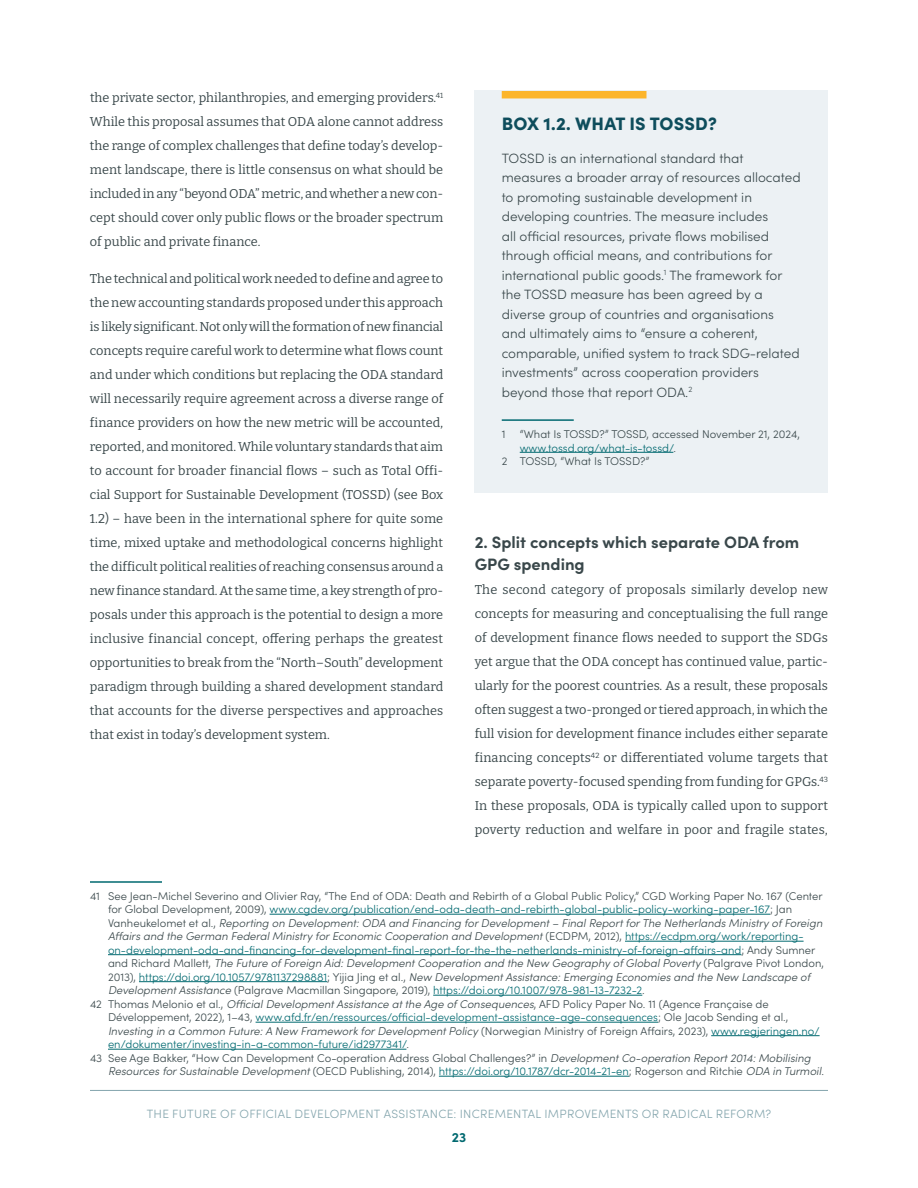
<style>
.page{position:relative;width:918px;height:1188px;background:#fff}
.page>*{position:absolute;margin:0;border:0;box-sizing:border-box;transform-origin:0 0}
.t1{font:900 18px "Sofia Pro";letter-spacing:.01em;color:#0e4d5c}
.t2{font:700 16.5px/22.5px "Sofia Pro";color:#39474a}
.t3{font:300 13.5px/19.5px "Sofia Pro";color:#39474a}
.t4{font:700 13.5px "Sofia Pro";color:#016970}
.t5{font:12.75px/24px "Bitter";color:#39474a;text-align:justify}
.t6{font:300 12px "Sofia Pro";letter-spacing:.025em;color:#84a5ad}
.t7{font:italic 300 11.25px "Sofia Pro";color:#39474a}
.t8{font:300 11.25px "Sofia Pro";color:#016970}
.t9{font:300 11.25px "Sofia Pro";color:#39474a}
.s1{color:#39474a}
.s2{font-style:normal}
.s3{font-style:normal;color:#016970}
.s4{font-style:italic;color:#39474a}
.s5{font-style:italic}
</style>
<div class="page">
<hr style="left:90px;top:1090px;width:738px;height:1px;background:#84a5ad">
<hr style="left:90px;top:881px;width:72px;height:2px;background:#016970">
<hr style="left:270px;top:914px;width:500px;height:1px;background:#016970">
<hr style="left:625px;top:941px;width:179px;height:1px;background:#016970">
<hr style="left:108px;top:954px;width:633px;height:1px;background:#016970">
<hr style="left:139px;top:981px;width:188px;height:1px;background:#016970">
<hr style="left:433px;top:995px;width:209px;height:1px;background:#016970">
<hr style="left:256px;top:1022px;width:402px;height:1px;background:#016970">
<hr style="left:711px;top:1035px;width:109px;height:1px;background:#016970">
<hr style="left:108px;top:1049px;width:298px;height:1px;background:#016970">
<hr style="left:439px;top:1076px;width:190px;height:1px;background:#016970">
<div style="left:475px;top:90px;width:353px;height:402px;background:#ecf1f4"></div>
<div style="left:502px;top:91px;width:144px;height:7px;background:#fcb52b"></div>
<hr style="left:502px;top:419px;width:72px;height:2px;background:#016970">
<hr style="left:520px;top:452px;width:153px;height:1px;background:#016970">
<p class="t5" style="left:90px;top:85px;width:355px">the private sector, philanthropies, and emerging providers.<sup>41<br></sup>While this proposal assumes that ODA alone cannot address the range of complex challenges that define today’s develop&shy;ment landscape, there is little consensus on what should be included in any “beyond ODA” metric, and whether a new con&shy;cept should cover only public flows or the broader spectrum of public and private finance.</p>
<p class="t5" style="left:90px;top:267px;width:355px">The technical and political work needed to define and agree to the new accounting standards proposed under this approach is likely significant. Not only will the formation of new financial concepts require careful work to determine what flows count and under which conditions but replacing the ODA standard will necessarily require agreement across a diverse range of finance providers on how the new metric will be accounted, reported, and monitored. While voluntary standards that aim to account for broader financial flows – such as Total Offi&shy;cial Support for Sustainable Development (TOSSD) (see Box 1.2) – have been in the international sphere for quite some time, mixed uptake and methodological concerns highlight the difficult political realities of reaching consensus around a new finance standard. At the same time, a key strength of pro&shy;posals under this approach is the potential to design a more inclusive financial concept, offering perhaps the greatest opportunities to break from the “North–South” development paradigm through building a shared development standard that accounts for the diverse perspectives and approaches that exist in today’s development system.</p>
<h1 class="t1" style="left:502px;top:110px;width:217px">BOX 1.2. WHAT IS TOSSD?</h1>
<p class="t3" style="left:502px;top:148px;width:300px">TOSSD is an international standard that measures a broader array of resources allocated to promoting sustainable development in developing countries. The measure includes<br>all official resources, private flows mobilised through official means, and contributions for international public goods.<sup>1</sup> The framework for the TOSSD measure has been agreed by a diverse group of countries and organisations and ultimately aims to “ensure a coherent, comparable, unified system to track SDG-related investments” across cooperation providers beyond those that report ODA.<sup>2</sup></p>
<p class="t9" style="left:502px;top:426px;width:5px">1</p>
<p class="t9" style="left:520px;top:426px;width:282px">“What Is TOSSD?” TOSSD, accessed November 21, 2024,</p>
<p class="t8" style="left:520px;top:440px;width:158px">www.tossd.org/what-is-tossd/<span class="s1">.</span></p>
<p class="t9" style="left:502px;top:453px;width:149px">2 TOSSD, “What Is TOSSD?”</p>
<p class="t2" style="left:475px;top:529px;width:326px">2. Split concepts which separate ODA from<br>GPG spending</p>
<p class="t5" style="left:475px;top:577px;width:355px">The second category of proposals similarly develop new concepts for measuring and conceptualising the full range of development finance flows needed to support the SDGs yet argue that the ODA concept has continued value, partic&shy;ularly for the poorest countries. As a result, these proposals often suggest a two-pronged or tiered approach, in which the full vision for development finance includes either separate financing concepts<sup>42</sup> or differentiated volume targets that separate poverty-focused spending from funding for GPGs.<sup>43<br></sup>In these proposals, ODA is typically called upon to support poverty reduction and welfare in poor and fragile states,</p>
<p class="t9" style="left:90px;top:888px;width:734px">41 See Jean-Michel Severino and Olivier Ray, “The End of ODA: Death and Rebirth of a Global Public Policy,” CGD Working Paper No. 167 (Center</p>
<p class="t8" style="left:108px;top:901px;width:686px"><span class="s1">for Global Development, 2009),</span> www.cgdev.org/publication/end-oda-death-and-rebirth-global-public-policy-working-paper-167<span class="s1">; Jan</span></p>
<p class="t7" style="left:108px;top:915px;width:716px"><span class="s2">Vanheukelomet et al.,</span> Reporting on Development: ODA and Financing for Development – Final Report for The Netherlands Ministry of Foreign</p>
<p class="t7" style="left:108px;top:928px;width:697px">Affairs and the German Federal Ministry for Economic Cooperation and Development <span class="s2">(ECDPM, 2012),</span> <span class="s3">https://ecdpm.org/work/reporting-</span></p>
<p class="t8" style="left:108px;top:942px;width:709px">on-development-oda-and-financing-for-development-final-report-for-the-the-netherlands-ministry-of-foreign-affairs-and<span class="s1">; Andy Sumner</span></p>
<p class="t7" style="left:108px;top:955px;width:718px"><span class="s2">and Richard Mallett,</span> The Future of Foreign Aid: Development Cooperation and the New Geography of Global Poverty <span class="s2">(Palgrave Pivot London,</span></p>
<p class="t7" style="left:108px;top:969px;width:704px"><span class="s2">2013),</span> <span class="s3">https://doi.org/10.1057/9781137298881</span><span class="s2">; Yijia Jing et al.,</span> New Development Assistance: Emerging Economies and the New Landscape of</p>
<p class="t8" style="left:108px;top:982px;width:538px"><span class="s4">Development Assistance</span> <span class="s1">(Palgrave Macmillan Singapore, 2019),</span> https://doi.org/10.1007/978-981-13-7232-2<span class="s1">.</span></p>
<p class="t9" style="left:90px;top:996px;width:680px">42 Thomas Melonio et al., <span class="s5">Official Development Assistance at the Age of Consequences</span>, AFD Policy Paper No. 11 (Agence Française de</p>
<p class="t8" style="left:108px;top:1009px;width:682px"><span class="s1">Développement, 2022), 1–43,</span> www.afd.fr/en/ressources/official-development-assistance-age-consequences<span class="s1">; Ole Jacob Sending et al.,</span></p>
<p class="t7" style="left:108px;top:1023px;width:713px">Investing in a Common Future: A New Framework for Development Policy <span class="s2">(Norwegian Ministry of Foreign Affairs, 2023),</span> <span class="s3">www.regjeringen.no/</span></p>
<p class="t8" style="left:108px;top:1036px;width:303px">en/dokumenter/investing-in-a-common-future/id2977341/<span class="s1">.</span></p>
<p class="t9" style="left:90px;top:1050px;width:722px">43 See Age Bakker, “How Can Development Co-operation Address Global Challenges?” in <span class="s5">Development Co-operation Report 2014: Mobilising</span></p>
<p class="t7" style="left:108px;top:1063px;width:717px">Resources for Sustainable Development <span class="s2">(OECD Publishing, 2014),</span> <span class="s3">https://doi.org/10.1787/dcr-2014-21-en</span><span class="s2">; Rogerson and Ritchie</span> ODA in Turmoil<span class="s2">.</span></p>
<p class="t6" style="left:147px;top:1105px;width:626px">THE FUTURE OF OFFICIAL DEVELOPMENT ASSISTANCE: INCREMENTAL IMPROVEMENTS OR RADICAL REFORM?</p>
<p class="t4" style="left:452px;top:1127px;width:16px">23</p>
</div>
